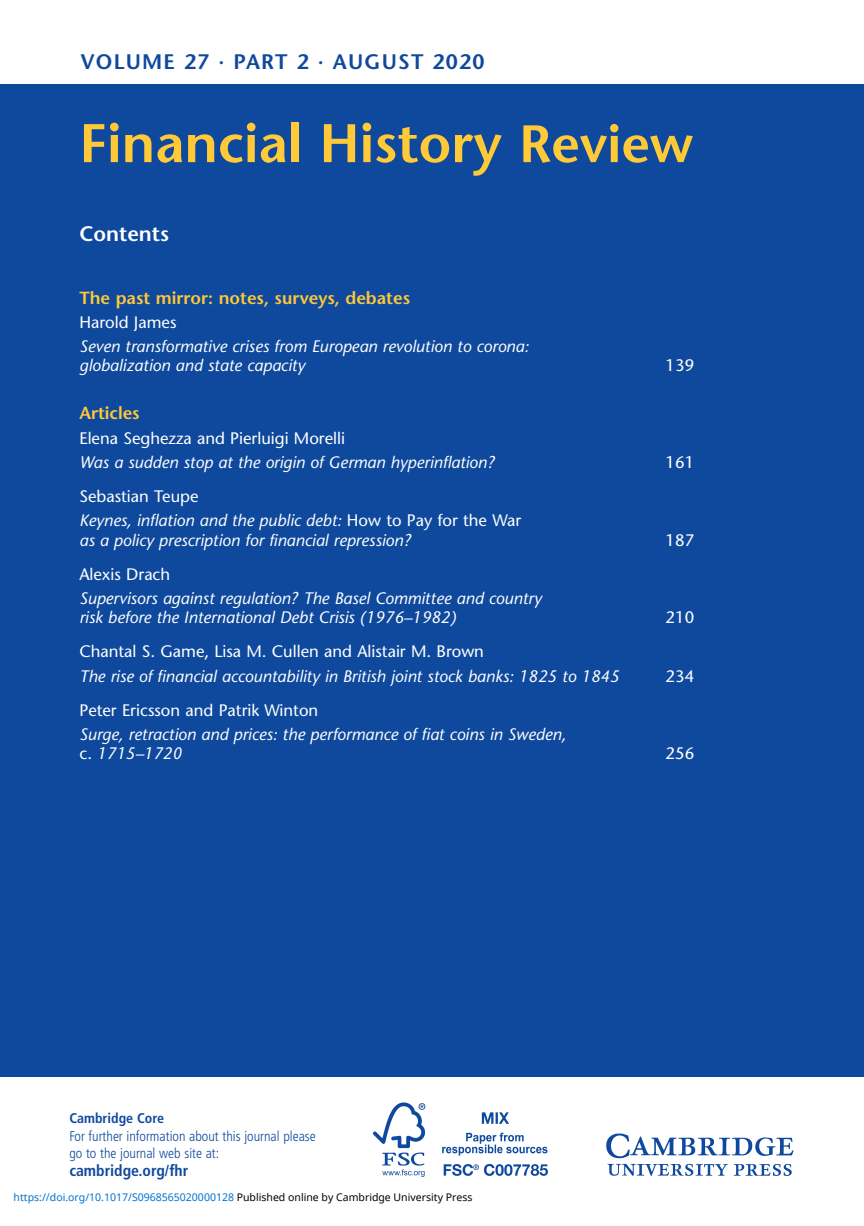
<style>
.page{position:relative;width:864px;height:1226px;background:#fff}
.page>*{position:absolute;margin:0;border:0;box-sizing:border-box;transform-origin:0 0}
.t1{font:600 54.25px "Stone Sans";color:#ffc938}
.t2{font:600 21px "Stone Sans";letter-spacing:.055em;color:#0f499d}
.t3{font:600 21px "Stone Sans";color:#fff}
.t4{font:600 17.5px "Stone Sans";color:#ffc938}
.t5{font:italic 16.62px/24.2px "Stone Sans";color:#fff}
.t6{font:16.62px "Stone Sans";color:#fff}
.t7{font:700 condensed 15.75px "Frutiger";color:#0f499d}
.t8{font:300 condensed 14px/17.5px "Frutiger";color:#0f499d}
.t9{font:10.5px "Noto Sans";color:#0172cf}
.s1{font-size:52.5px}
.s2{font-style:normal}
.s3{font-weight:700}
.s4{color:#000}
</style>
<div class="page">
<div style="left:0;top:84px;width:863px;height:992px;background:#0f499d"></div>
<img style="left:606px;top:1133px;width:188px;height:43px">
<img style="left:373px;top:1102px;width:174px;height:74px">
<p class="t2" style="left:81px;top:53px;width:405px">VOLUME 27 . PART 2 . AUGUST 2020</p>
<p class="t1" style="left:79px;top:122px;width:614px">Financial History <span class="s1">Review</span></p>
<p class="t3" style="left:79px;top:225px;width:91px">Contents</p>
<p class="t4" style="left:79px;top:291px;width:332px">The past mirror: notes, surveys, debates</p>
<p class="t5" style="left:79px;top:312px;width:451px"><span class="s2">Harold James<br></span>Seven transformative crises from European revolution to corona:</p>
<p class="t5" style="left:79px;top:355px;width:227px">globalization and state capacity</p>
<p class="t6" style="left:665px;top:359px;width:30px">139</p>
<p class="t4" style="left:79px;top:406px;width:62px">Articles</p>
<p class="t5" style="left:79px;top:427px;width:417px"><span class="s2">Elena Seghezza and Pierluigi Morelli<br></span>Was a sudden stop at the origin of German hyperinflation?</p>
<p class="t6" style="left:665px;top:455px;width:30px">161</p>
<p class="t5" style="left:79px;top:486px;width:443px"><span class="s2">Sebastian Teupe<br></span>Keynes, inflation and the public debt: <span class="s2">How to Pay for the War</span></p>
<p class="t5" style="left:79px;top:529px;width:333px">as a policy prescription for financial repression?</p>
<p class="t6" style="left:665px;top:533px;width:30px">187</p>
<p class="t5" style="left:79px;top:563px;width:463px"><span class="s2">Alexis Drach<br></span>Supervisors against regulation? The Basel Committee and country</p>
<p class="t5" style="left:79px;top:607px;width:378px">risk before the International Debt Crisis (1976–1982)</p>
<p class="t6" style="left:665px;top:611px;width:30px">210</p>
<p class="t5" style="left:79px;top:641px;width:541px"><span class="s2">Chantal S. Game, Lisa M. Cullen and Alistair M. Brown<br></span>The rise of financial accountability in British joint stock banks: 1825 to 1845</p>
<p class="t6" style="left:665px;top:669px;width:30px">234</p>
<p class="t5" style="left:79px;top:699px;width:488px"><span class="s2">Peter Ericsson and Patrik Winton<br></span>Surge, retraction and prices: the performance of fiat coins in Sweden,</p>
<p class="t5" style="left:79px;top:743px;width:104px"><span class="s2">c.</span> 1715–1720</p>
<p class="t6" style="left:665px;top:747px;width:30px">256</p>
<p class="t8" style="left:69px;top:1110px;width:248px"><span class="s3">Cambridge Core<br></span>For further information about this journal please go to the journal web site at:</p>
<p class="t7" style="left:69px;top:1163px;width:120px">cambridge.org/fhr</p>
<p class="t9" style="left:14px;top:1189px;width:460px">https://doi.org/10.1017/S0968565020000128 <span class="s4">Published online by Cambridge University Press</span></p>
</div>
